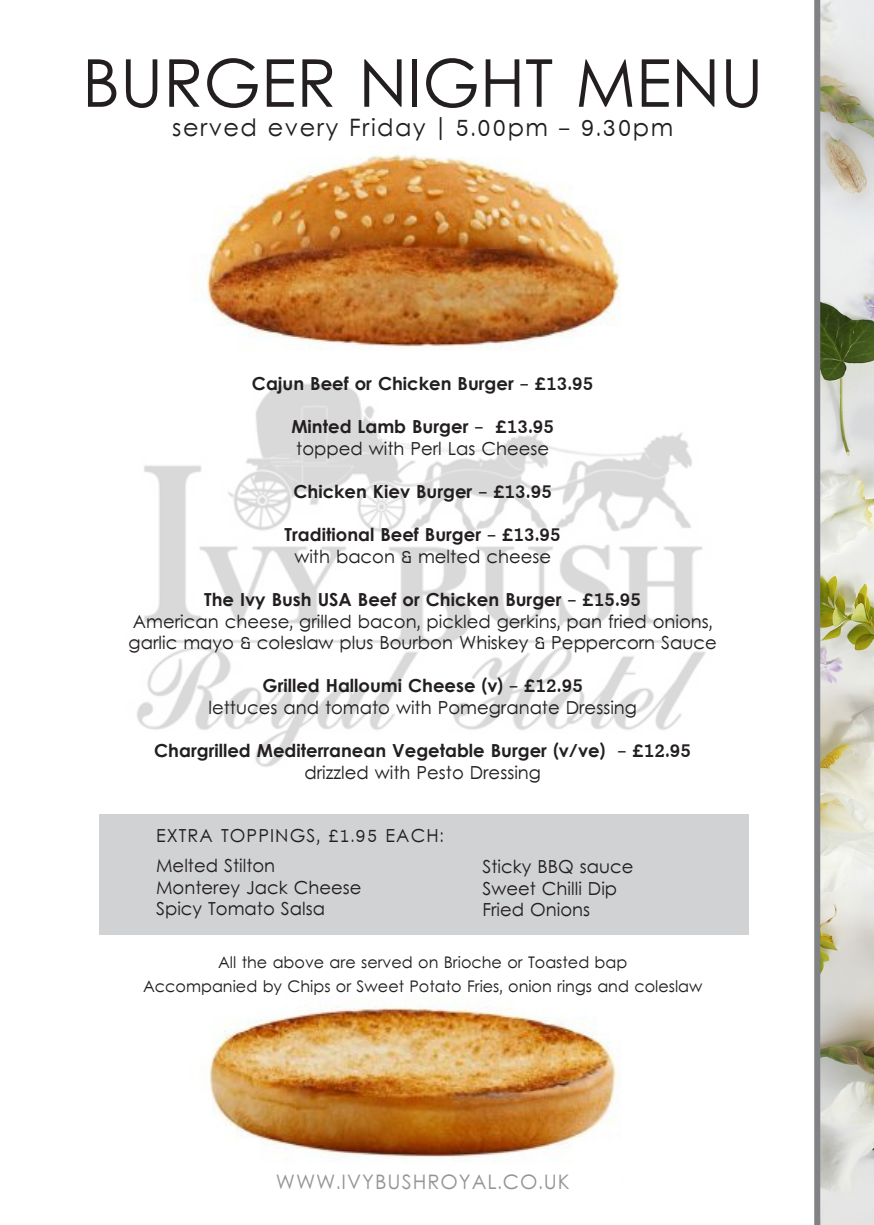
<style>
.page{position:relative;width:874px;height:1225px;background:#fff}
.page>*{position:absolute;margin:0;border:0;box-sizing:border-box;transform-origin:0 0}
.t1{font:66px "Levenim";color:#231f20}
.t2{font:24px "Levenim";letter-spacing:.06em;color:#231f20}
.t3{font:20px "Levenim";letter-spacing:.05em;color:#939598}
.t4{font:18px/21.6px "Levenim";color:#231f20}
.t5{font:700 18px "Levenim";color:#231f20}
.t6{font:18px "Levenim";letter-spacing:.06em;color:#231f20}
.t7{font:16px/24px "Levenim";color:#231f20;text-align:center}
</style>
<div class="page">
<img style="left:132px;top:383px;width:617px;height:487px">
<img style="left:205px;top:154px;width:416px;height:195px">
<img style="left:209px;top:1002px;width:411px;height:156px">
<div style="left:99px;top:814px;width:649px;height:120px;background:#d1d2d4"></div>
<svg style="left:814px;top:0;width:59px;height:1225px;background:#c6c6b9"></svg>
<p class="t1" style="left:82px;top:44px;width:682px">BURGER NIGHT MENU</p>
<p class="t2" style="left:172px;top:113px;width:502px">served every Friday | 5.00pm - 9.30pm</p>
<p class="t5" style="left:252px;top:373px;width:343px">Cajun Beef or Chicken Burger - £13.95</p>
<p class="t5" style="left:291px;top:416px;width:264px">Minted Lamb Burger - £13.95</p>
<p class="t4" style="left:296px;top:439px;width:254px">topped with Perl Las Cheese</p>
<p class="t5" style="left:293px;top:481px;width:260px">Chicken Kiev Burger - £13.95</p>
<p class="t5" style="left:284px;top:524px;width:277px">Traditional Beef Burger - £13.95</p>
<p class="t4" style="left:294px;top:547px;width:258px">with bacon &amp; melted cheese</p>
<p class="t5" style="left:204px;top:589px;width:438px">The Ivy Bush USA Beef or Chicken Burger - £15.95</p>
<p class="t4" style="left:129px;top:611px;width:589px">American cheese, grilled bacon, pickled gerkins, pan fried onions, garlic mayo &amp; coleslaw plus Bourbon Whiskey &amp; Peppercorn Sauce</p>
<p class="t5" style="left:262px;top:675px;width:322px">Grilled Halloumi Cheese (v) - £12.95</p>
<p class="t4" style="left:208px;top:698px;width:430px">lettuces and tomato with Pomegranate Dressing</p>
<p class="t5" style="left:154px;top:740px;width:538px">Chargrilled Mediterranean Vegetable Burger (v/ve) - £12.95</p>
<p class="t4" style="left:304px;top:763px;width:238px">drizzled with Pesto Dressing</p>
<p class="t6" style="left:156px;top:825px;width:289px">EXTRA TOPPINGS, £1.95 EACH:</p>
<p class="t4" style="left:156px;top:856px;width:121px">Melted Stilton</p>
<p class="t4" style="left:156px;top:878px;width:207px">Monterey Jack Cheese</p>
<p class="t4" style="left:156px;top:899px;width:170px">Spicy Tomato Salsa</p>
<p class="t4" style="left:482px;top:857px;width:152px">Sticky BBQ sauce</p>
<p class="t4" style="left:482px;top:878px;width:136px">Sweet Chilli Dip</p>
<p class="t4" style="left:482px;top:900px;width:109px">Fried Onions</p>
<p class="t7" style="left:143px;top:951px;width:560px">All the above are served on Brioche or Toasted bap<br>Accompanied by Chips or Sweet Potato Fries, onion rings and coleslaw</p>
<p class="t3" style="left:276px;top:1169px;width:295px">WWW.IVYBUSHROYAL.CO.UK</p>
</div>
